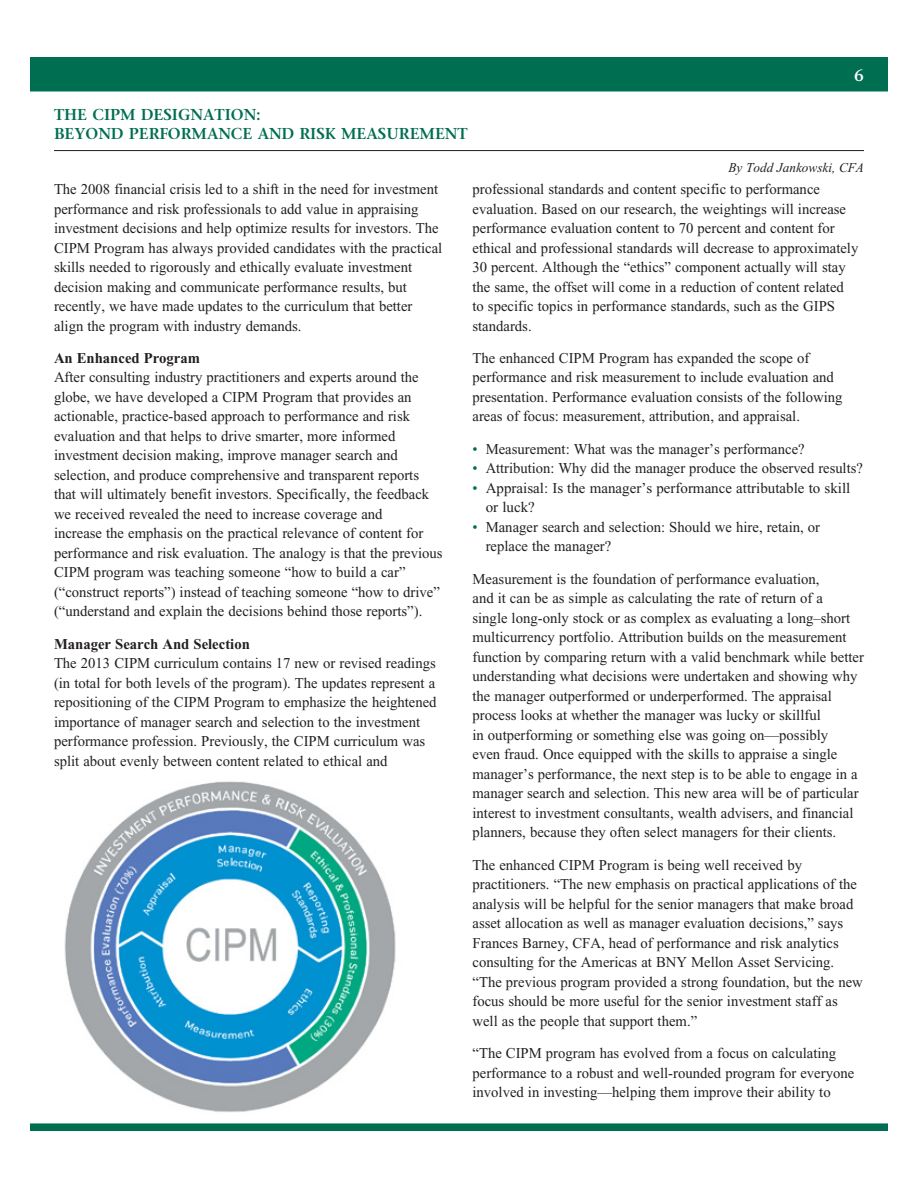
<style>
.page{position:relative;width:918px;height:1188px;background:#fff}
.page>*{position:absolute;margin:0;border:0;box-sizing:border-box;transform-origin:0 0}
.t1{font:600 16.5px "Stone Serif";color:#fff}
.t2{font:600 15.75px "Stone Serif";color:#006e51}
.t3{font:15px/19.5px "Times New Roman";color:#231f20}
.t4{font:700 15px "Times New Roman";color:#231f20}
.t5{font:italic 13.5px "Times New Roman";color:#231f20}
.s1{color:#006e51}
</style>
<div class="page">
<img style="left:64px;top:781px;width:332px;height:331px">
<div style="left:27px;top:54px;width:864px;height:40px;background:#006e51;border:3px solid #fff"></div>
<div style="left:27px;top:1120px;width:864px;height:14px;background:#006e51;border:3px solid #fff"></div>
<hr style="left:54px;top:150px;width:810px;height:1px;background:#231f20">
<p class="t2" style="left:54px;top:105px;width:121px">THE CIPM DESIGNATION</p>
<p class="t2" style="left:256px;top:105px;width:6px">:</p>
<p class="t2" style="left:54px;top:124px;width:34px">BEYOND</p>
<p class="t2" style="left:129px;top:124px;width:33px">PERFORMANC</p>
<p class="t2" style="left:243px;top:124px;width:29px">E AND</p>
<p class="t2" style="left:300px;top:124px;width:21px">RISK</p>
<p class="t2" style="left:341px;top:124px;width:38px">MEASUR</p>
<p class="t2" style="left:410px;top:124px;width:48px">EMENT</p>
<p class="t1" style="left:854px;top:65px;width:11px">6</p>
<p class="t5" style="left:729px;top:160px;width:137px">By Todd Jankowski, CFA</p>
<p class="t3" style="left:54px;top:179px;width:390px">The 2008 financial crisis led to a shift in the need for investment performance and risk professionals to add value in appraising investment decisions and help optimize results for investors. The CIPM Program has always provided candidates with the practical skills needed to rigorously and ethically evaluate investment decision making and communicate performance results, but recently, we have made updates to the curriculum that better align the program with industry demands.</p>
<p class="t4" style="left:54px;top:350px;width:148px">An Enhanced Program</p>
<p class="t3" style="left:54px;top:368px;width:390px">After consulting industry practitioners and experts around the globe, we have developed a CIPM Program that provides an actionable, practice-based approach to performance and risk evaluation and that helps to drive smarter, more informed investment decision making, improve manager search and selection, and produce comprehensive and transparent reports that will ultimately benefit investors. Specifically, the feedback we received revealed the need to increase coverage and<br>increase the emphasis on the practical relevance of content for performance and risk evaluation. The analogy is that the previous CIPM program was teaching someone “how to build a car” (“construct reports”) instead of teaching someone “how to drive” (“understand and explain the decisions behind those reports”).</p>
<p class="t4" style="left:54px;top:636px;width:197px">Manager Search And Selection</p>
<p class="t3" style="left:54px;top:654px;width:384px">The 2013 CIPM curriculum contains 17 new or revised readings (in total for both levels of the program). The updates represent a repositioning of the CIPM Program to emphasize the heightened importance of manager search and selection to the investment performance profession. Previously, the CIPM curriculum was split about evenly between content related to ethical and</p>
<p class="t3" style="left:472px;top:179px;width:387px">professional standards and content specific to performance evaluation. Based on our research, the weightings will increase performance evaluation content to 70 percent and content for ethical and professional standards will decrease to approximately 30 percent. Although the “ethics” component actually will stay the same, the offset will come in a reduction of content related to specific topics in performance standards, such as the GIPS standards.</p>
<p class="t3" style="left:472px;top:348px;width:372px">The enhanced CIPM Program has expanded the scope of performance and risk measurement to include evaluation and presentation. Performance evaluation consists of the following areas of focus: measurement, attribution, and appraisal.</p>
<p class="t3" style="left:472px;top:439px;width:334px"><span class="s1">•</span> Measurement: What was the manager’s performance?</p>
<p class="t3" style="left:472px;top:459px;width:392px"><span class="s1">•</span> Attribution: Why did the manager produce the observed results?</p>
<p class="t3" style="left:486px;top:478px;width:366px;text-indent:-13px"><span class="s1">•</span> Appraisal: Is the manager’s performance attributable to skill or luck?</p>
<p class="t3" style="left:486px;top:517px;width:336px;text-indent:-13px"><span class="s1">•</span> Manager search and selection: Should we hire, retain, or replace the manager?</p>
<p class="t3" style="left:472px;top:569px;width:393px">Measurement is the foundation of performance evaluation,<br>and it can be as simple as calculating the rate of return of a<br>single long-only stock or as complex as evaluating a long–short multicurrency portfolio. Attribution builds on the measurement function by comparing return with a valid benchmark while better understanding what decisions were undertaken and showing why the manager outperformed or underperformed. The appraisal process looks at whether the manager was lucky or skillful<br>in outperforming or something else was going on—possibly<br>even fraud. Once equipped with the skills to appraise a single manager’s performance, the next step is to be able to engage in a manager search and selection. This new area will be of particular interest to investment consultants, wealth advisers, and financial planners, because they often select managers for their clients.</p>
<p class="t3" style="left:472px;top:855px;width:392px">The enhanced CIPM Program is being well received by practitioners. “The new emphasis on practical applications of the analysis will be helpful for the senior managers that make broad asset allocation as well as manager evaluation decisions,” says Frances Barney, CFA, head of performance and risk analytics consulting for the Americas at BNY Mellon Asset Servicing. “The previous program provided a strong foundation, but the new focus should be more useful for the senior investment staff as well as the people that support them.”</p>
<p class="t3" style="left:472px;top:1044px;width:383px">“The CIPM program has evolved from a focus on calculating performance to a robust and well-rounded program for everyone involved in investing—helping them improve their ability to</p>
</div>
